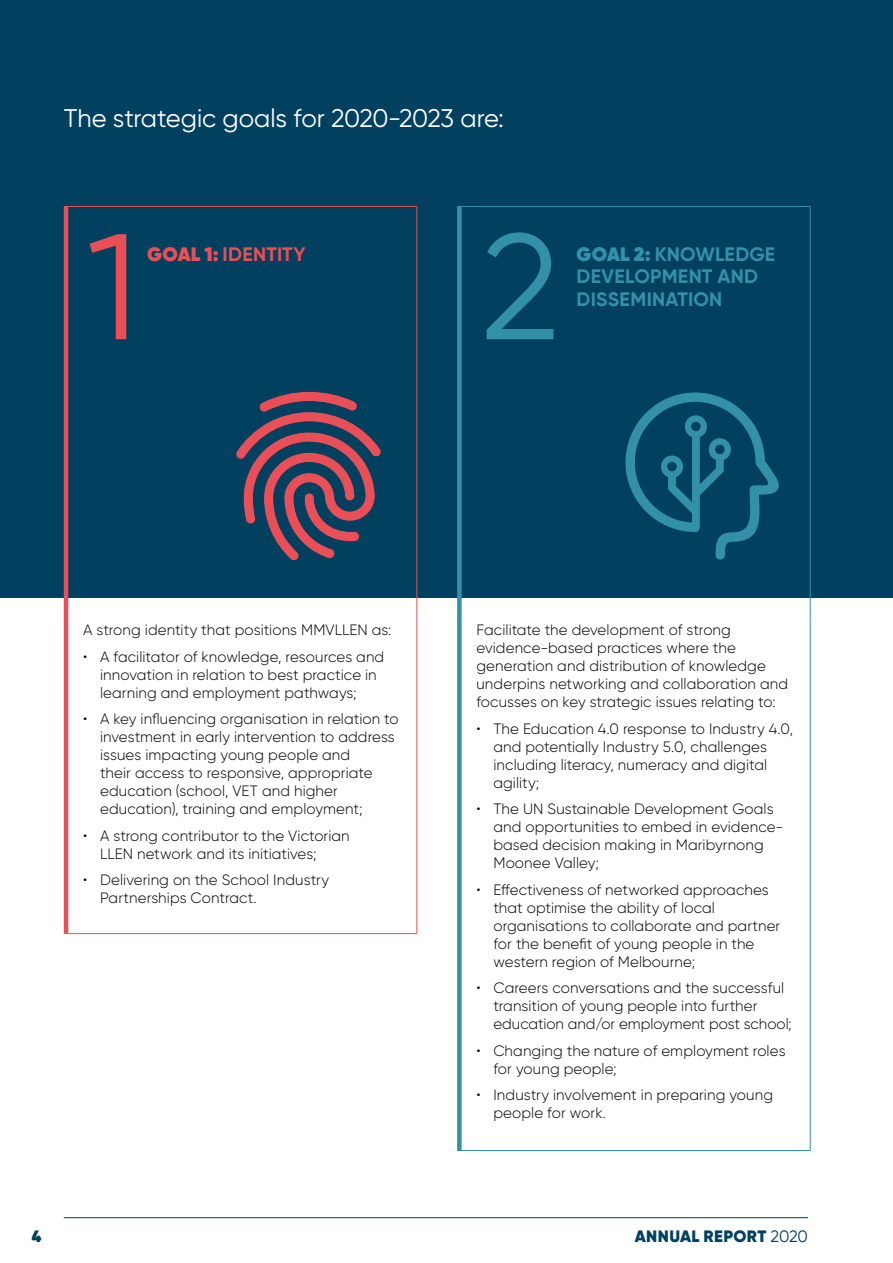
<style>
.page{position:relative;width:893px;height:1263px;background:#fff}
.page>*{position:absolute;margin:0;border:0;box-sizing:border-box;transform-origin:0 0}
.t1{font:150px "Gilroy";color:#ea4e56}
.t2{font:150px "Gilroy";color:#3390a9}
.t3{font:25.5px "Gilroy";letter-spacing:-.005em;color:#fff}
.t4{font:700 19.5px/22.5px "Gilroy";letter-spacing:.015em;color:#3390a9}
.t5{font:700 19.5px "Gilroy";letter-spacing:.015em;color:#ea4e56}
.t6{font:900 16.5px "Gilroy";letter-spacing:.02em;color:#024060}
.t7{font:800 16.5px "Gilroy";color:#024060}
.t8{font:300 15px/18px "Gilroy";letter-spacing:.005em;color:#000}
.s1{font-weight:800}
.s2{font-weight:400}
</style>
<div class="page">
<div style="left:0;top:0;width:893px;height:597px;background:#024060"></div>
<hr style="left:64px;top:1217px;width:744px;height:1px;background:#024060">
<hr style="left:64px;top:206px;width:353px;height:1px;background:#ea4e56">
<hr style="left:416px;top:207px;width:1px;height:412px;background:#ea4e56">
<hr style="left:64px;top:207px;width:4px;height:412px;background:#ea4e56">
<hr style="left:64px;top:619px;width:4px;height:314px;background:#ea4e56">
<hr style="left:416px;top:619px;width:1px;height:314px;background:#ea4e56">
<hr style="left:64px;top:933px;width:353px;height:1px;background:#ea4e56">
<hr style="left:457px;top:206px;width:353px;height:1px;background:#3390a9">
<hr style="left:810px;top:207px;width:1px;height:412px;background:#3390a9">
<hr style="left:810px;top:619px;width:1px;height:531px;background:#3390a9">
<hr style="left:457px;top:1150px;width:353px;height:1px;background:#3390a9">
<div style="left:457px;top:207px;width:5px;height:412px;background:#3390a9"></div>
<div style="left:457px;top:619px;width:5px;height:531px;background:#3390a9"></div>
<svg style="left:235px;top:391px;width:147px;height:170px"></svg>
<svg style="left:625px;top:392px;width:154px;height:168px"></svg>
<h2 class="t3" style="left:64px;top:102px;width:442px">The strategic goals for 2020-2023 are:</h2>
<h1 class="t1" style="left:87px;top:195px;width:52px">1</h1>
<h1 class="t2" style="left:481px;top:195px;width:80px">2</h1>
<h3 class="t5" style="left:147px;top:242px;width:160px"><span class="s1">GOAL 1:</span> IDENTITY</h3>
<h3 class="t4" style="left:577px;top:242px;width:200px"><span class="s1">GOAL 2:</span> KNOWLEDGE<br>DEVELOPMENT AND<br>DISSEMINATION</h3>
<p class="t8" style="left:83px;top:621px;width:310px">A strong identity that positions MMVLLEN as:</p>
<p class="t8" style="left:100px;top:647px;width:286px;text-indent:-17px">• A facilitator of knowledge, resources and innovation in relation to best practice in learning and employment pathways;</p>
<p class="t8" style="left:100px;top:710px;width:300px;text-indent:-17px">• A key influencing organisation in relation to investment in early intervention to address issues impacting young people and<br>their access to responsive, appropriate education (school, VET and higher education), training and employment;</p>
<p class="t8" style="left:100px;top:826px;width:251px;text-indent:-17px">• A strong contributor to the Victorian<br>LLEN network and its initiatives;</p>
<p class="t8" style="left:100px;top:871px;width:231px;text-indent:-17px">• Delivering on the School Industry<br>Partnerships Contract.</p>
<p class="t8" style="left:476px;top:621px;width:313px">Facilitate the development of strong evidence-based practices where the generation and distribution of knowledge underpins networking and collaboration and focusses on key strategic issues relating to:</p>
<p class="t8" style="left:493px;top:719px;width:301px;text-indent:-17px">• The Education 4.0 response to Industry 4.0, and potentially Industry 5.0, challenges including literacy, numeracy and digital agility;</p>
<p class="t8" style="left:493px;top:800px;width:292px;text-indent:-17px">• The UN Sustainable Development Goals and opportunities to embed in evidence&shy;based decision making in Maribyrnong Moonee Valley;</p>
<p class="t8" style="left:493px;top:880px;width:288px;text-indent:-17px">• Effectiveness of networked approaches that optimise the ability of local organisations to collaborate and partner for the benefit of young people in the western region of Melbourne;</p>
<p class="t8" style="left:493px;top:979px;width:300px;text-indent:-17px">• Careers conversations and the successful transition of young people into further education and/or employment post school;</p>
<p class="t8" style="left:493px;top:1041px;width:294px;text-indent:-17px">• Changing the nature of employment roles for young people;</p>
<p class="t8" style="left:493px;top:1086px;width:281px;text-indent:-17px">• Industry involvement in preparing young people for work.</p>
<p class="t7" style="left:32px;top:1226px;width:11px">4</p>
<p class="t6" style="left:635px;top:1226px;width:175px">ANNUAL REPORT <span class="s2">2020</span></p>
</div>
